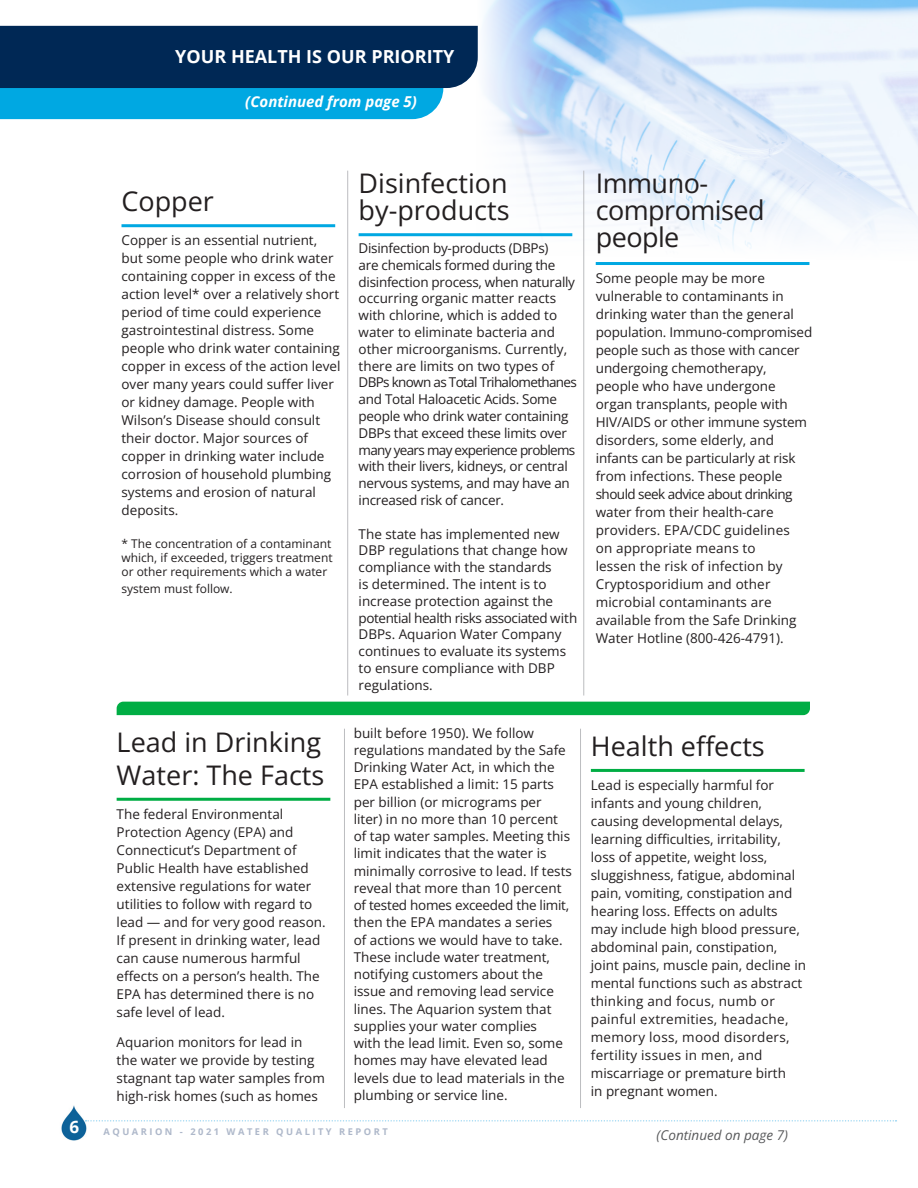
<style>
.page{position:relative;width:918px;height:1188px;background:#fff}
.page>*{position:absolute;margin:0;border:0;box-sizing:border-box;transform-origin:0 0}
.t1{font:27px/27px "Open Sans";color:#231f20}
.t2{font:27px/27px "Open Sans";letter-spacing:-.02em;color:#231f20}
.t3{font:700 18px "Open Sans";color:#fff}
.t4{font:700 17.1px "Open Sans";color:#fff}
.t5{font:italic 700 15px "Open Sans";color:#fff}
.t6{font:13.5px/18px "Open Sans";color:#231f20}
.t7{font:13.5px/16.8px "Open Sans";letter-spacing:-.02em;color:#231f20}
.t8{font:italic 13.5px "Open Sans";color:#57585a}
.t9{font:12px/14.4px "Open Sans";color:#231f20;text-align:justify}
.t10{font:700 9.3px "Open Sans";letter-spacing:.27em;color:#aeb8ca}
</style>
<div class="page">
<img style="left:61px;top:1105px;width:28px;height:35px">
<svg style="left:85px;top:1120px;width:811px;height:1px"></svg>
<img style="left:610px;top:0;width:308px;height:123px">
<svg style="left:262px;top:0;width:348px;height:123px"></svg>
<svg style="left:0;top:26px;width:478px;height:93px;background:#085685"></svg>
<hr style="left:122px;top:224px;width:213px;height:3px;background:#00a8e2">
<hr style="left:359px;top:233px;width:213px;height:3px;background:#00a8e2">
<hr style="left:596px;top:262px;width:213px;height:3px;background:#00a8e2">
<hr style="left:117px;top:798px;width:213px;height:3px;background:#00ad44">
<hr style="left:591px;top:769px;width:214px;height:3px;background:#00ad44">
<div style="left:117px;top:702px;width:693px;height:13px;background:#00ad44"></div>
<hr style="left:347px;top:171px;width:1px;height:525px;background:#bcbdc0">
<hr style="left:583px;top:171px;width:1px;height:525px;background:#bcbdc0">
<hr style="left:344px;top:729px;width:1px;height:379px;background:#bcbdc0">
<hr style="left:580px;top:729px;width:1px;height:379px;background:#bcbdc0">
<p class="t3" style="left:175px;top:43px;width:281px">YOUR HEALTH IS OUR PRIORITY</p>
<p class="t5" style="left:245px;top:91px;width:173px">(Continued from page 5)</p>
<p class="t1" style="left:122px;top:187px;width:94px">Copper</p>
<p class="t6" style="left:122px;top:231px;width:221px">Copper is an essential nutrient, but some people who drink water containing copper in excess of the action level* over a relatively short period of time could experience gastrointestinal distress. Some people who drink water containing copper in excess of the action level over many years could suffer liver or kidney damage. People with<br>Wilson’s Disease should consult their doctor. Major sources of copper in drinking water include corrosion of household plumbing systems and erosion of natural deposits.</p>
<p class="t9" style="left:122px;top:536px;width:213px">* The concentration of a contaminant which, if exceeded, triggers treatment or other requirements which a water</p>
<p class="t9" style="left:122px;top:581px;width:113px">system must follow.</p>
<p class="t1" style="left:117px;top:725px;width:209px;line-height:32.4px">Lead in Drinking<br>Water: The Facts</p>
<p class="t6" style="left:117px;top:805px;width:210px">The federal Environmental<br>Protection Agency (EPA) and<br>Connecticut’s Department of<br>Public Health have established extensive regulations for water utilities to follow with regard to lead — and for very good reason.<br>If present in drinking water, lead can cause numerous harmful effects on a person’s health. The<br>EPA has determined there is no safe level of lead.</p>
<p class="t6" style="left:117px;top:1033px;width:210px">Aquarion monitors for lead in the water we provide by testing stagnant tap water samples from high-risk homes (such as homes</p>
<p class="t1" style="left:359px;top:169px;width:153px">Disinfection by-products</p>
<p class="t7" style="left:359px;top:239px;width:220px">Disinfection by-products (DBPs)<br>are chemicals formed during the disinfection process, when naturally occurring organic matter reacts with chlorine, which is added to water to eliminate bacteria and other microorganisms. Currently, there are limits on two types of DBPs known as Total Trihalomethanes and Total Haloacetic Acids. Some people who drink water containing DBPs that exceed these limits over many years may experience problems with their livers, kidneys, or central nervous systems, and may have an increased risk of cancer.</p>
<p class="t6" style="left:359px;top:525px;width:220px;line-height:16.8px">The state has implemented new<br>DBP regulations that change how compliance with the standards<br>is determined. The intent is to increase protection against the potential health risks associated with<br>DBPs. Aquarion Water Company continues to evaluate its systems to ensure compliance with DBP regulations.</p>
<p class="t6" style="left:354px;top:724px;width:220px;line-height:17.2px">built before 1950). We follow regulations mandated by the Safe<br>Drinking Water Act, in which the<br>EPA established a limit: 15 parts per billion (or micrograms per liter) in no more than 10 percent of tap water samples. Meeting this limit indicates that the water is minimally corrosive to lead. If tests</p>
<p class="t6" style="left:354px;top:879px;width:217px;line-height:17.2px">reveal that more than 10 percent of tested homes exceeded the limit, then the EPA mandates a series</p>
<p class="t6" style="left:354px;top:931px;width:210px;line-height:17.2px">of actions we would have to take.<br>These include water treatment, notifying customers about the</p>
<p class="t6" style="left:354px;top:983px;width:213px;line-height:17.2px">issue and removing lead service lines. The Aquarion system that supplies your water complies with the lead limit. Even so, some homes may have elevated lead levels due to lead materials in the plumbing or service line.</p>
<p class="t4" style="left:69px;top:1115px;width:11px">6</p>
<p class="t10" style="left:104px;top:1125px;width:286px">AQUARION - 2021 WATER QUALITY REPORT</p>
<p class="t2" style="left:596px;top:169px;width:170px">Immuno&shy;compromised people</p>
<p class="t6" style="left:596px;top:269px;width:218px">Some people may be more vulnerable to contaminants in drinking water than the general population. Immuno-compromised people such as those with cancer undergoing chemotherapy, people who have undergone organ transplants, people with<br>HIV/AIDS or other immune system disorders, some elderly, and infants can be particularly at risk from infections. These people should seek advice about drinking water from their health-care providers. EPA/CDC guidelines<br>on appropriate means to<br>lessen the risk of infection by<br>Cryptosporidium and other microbial contaminants are available from the Safe Drinking<br>Water Hotline (800-426-4791).</p>
<p class="t1" style="left:591px;top:732px;width:175px">Health effects</p>
<p class="t6" style="left:591px;top:776px;width:217px">Lead is especially harmful for infants and young children, causing developmental delays, learning difficulties, irritability, loss of appetite, weight loss, sluggishness, fatigue, abdominal pain, vomiting, constipation and hearing loss. Effects on adults may include high blood pressure, abdominal pain, constipation, joint pains, muscle pain, decline in mental functions such as abstract thinking and focus, numb or painful extremities, headache, memory loss, mood disorders, fertility issues in men, and miscarriage or premature birth<br>in pregnant women.</p>
<p class="t8" style="left:657px;top:1125px;width:133px">(Continued on page 7)</p>
</div>
